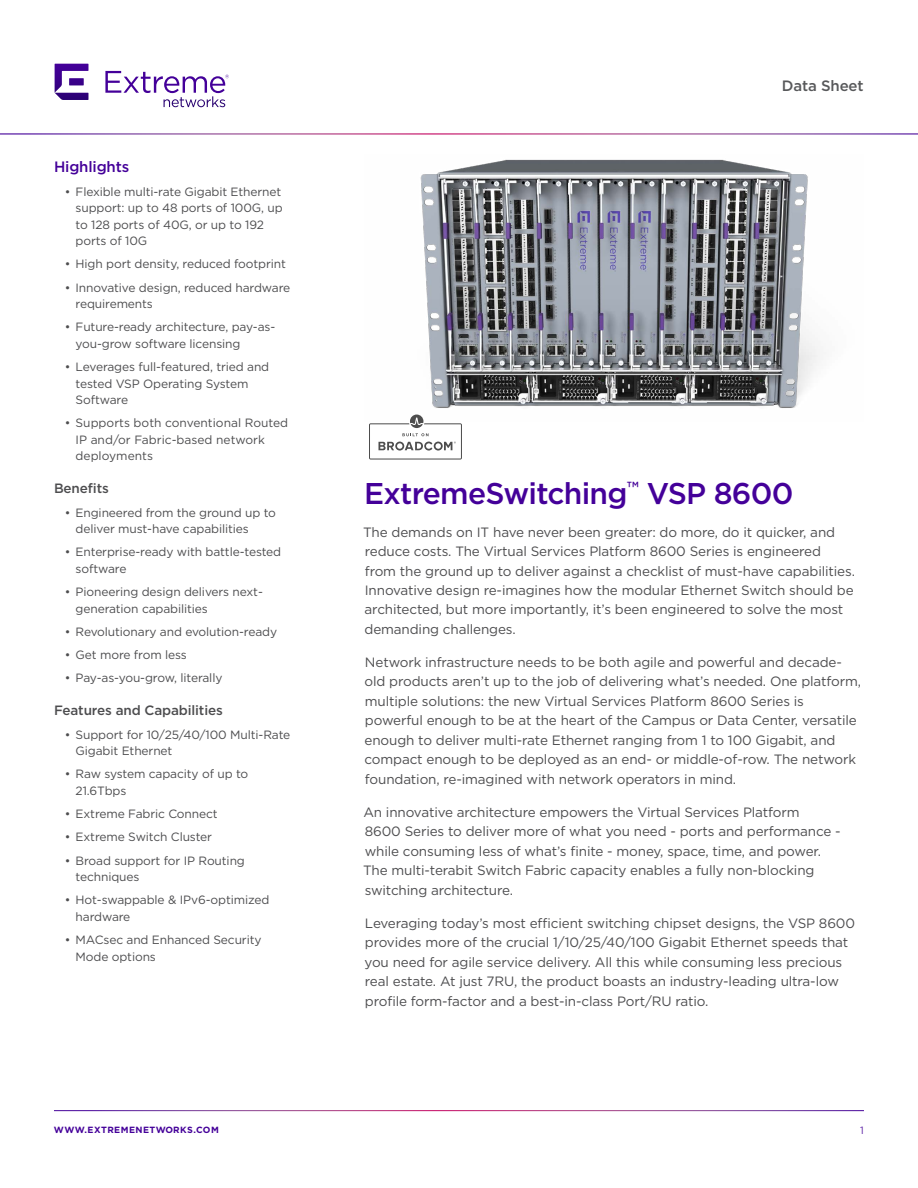
<style>
.page{position:relative;width:918px;height:1188px;background:#fff}
.page>*{position:absolute;margin:0;border:0;box-sizing:border-box;transform-origin:0 0}
.t1{font:500 30px "Gotham";letter-spacing:-.025em;color:#409}
.t2{font:500 15px "Gotham";letter-spacing:-.01em;color:#409}
.t3{font:500 15px "Gotham";letter-spacing:-.01em;color:#58595b}
.t4{font:13.5px/19.5px "Gotham";letter-spacing:-.01em;color:#4d4d4f}
.t5{font:500 13.5px "Gotham";letter-spacing:-.01em;color:#4d4d4f}
.t6{font:12px/16.5px "Gotham";letter-spacing:-.01em;color:#4d4d4f}
.t7{font:10.5px "Gotham";color:#6026a8}
.t8{font:700 9px "Gotham";letter-spacing:.05em;color:#409}
</style>
<div class="page">
<svg style="left:105px;top:71px;width:124px;height:36px"></svg>
<svg style="left:55px;top:64px;width:33px;height:36px"></svg>
<img style="left:414px;top:159px;width:406px;height:256px">
<svg style="left:369px;top:415px;width:93px;height:45px"></svg>
<p class="t2" style="left:54px;top:157px;width:77px">Highlights</p>
<p class="t6" style="left:76px;top:183px;width:209px;text-indent:-11px">• Flexible multi-rate Gigabit Ethernet support: up to 48 ports of 100G, up to 128 ports of 40G, or up to 192 ports of 10G</p>
<p class="t6" style="left:65px;top:256px;width:223px">• High port density, reduced footprint</p>
<p class="t6" style="left:76px;top:279px;width:216px;text-indent:-11px">• Innovative design, reduced hardware requirements</p>
<p class="t6" style="left:76px;top:319px;width:201px;text-indent:-11px">• Future-ready architecture, pay-as&shy;you-grow software licensing</p>
<p class="t6" style="left:76px;top:358px;width:195px;text-indent:-11px">• Leverages full-featured, tried and tested VSP Operating System<br>Software</p>
<p class="t6" style="left:76px;top:415px;width:214px;text-indent:-11px">• Supports both conventional Routed<br>IP and/or Fabric-based network deployments</p>
<p class="t5" style="left:54px;top:480px;width:56px">Benefits</p>
<p class="t6" style="left:76px;top:504px;width:202px;text-indent:-11px">• Engineered from the ground up to deliver must-have capabilities</p>
<p class="t6" style="left:76px;top:544px;width:207px;text-indent:-11px">• Enterprise-ready with battle-tested software</p>
<p class="t6" style="left:76px;top:583px;width:189px;text-indent:-11px">• Pioneering design delivers next&shy;generation capabilities</p>
<p class="t6" style="left:65px;top:623px;width:214px">• Revolutionary and evolution-ready</p>
<p class="t6" style="left:65px;top:646px;width:124px">• Get more from less</p>
<p class="t6" style="left:65px;top:670px;width:159px">• Pay-as-you-grow, literally</p>
<p class="t5" style="left:54px;top:702px;width:170px">Features and Capabilities</p>
<p class="t6" style="left:76px;top:726px;width:216px;text-indent:-11px">• Support for 10/25/40/100 Multi-Rate<br>Gigabit Ethernet</p>
<p class="t6" style="left:76px;top:766px;width:174px;text-indent:-11px">• Raw system capacity of up to<br>21.6Tbps</p>
<p class="t6" style="left:65px;top:805px;width:154px">• Extreme Fabric Connect</p>
<p class="t6" style="left:65px;top:829px;width:149px">• Extreme Switch Cluster</p>
<p class="t6" style="left:76px;top:852px;width:171px;text-indent:-11px">• Broad support for IP Routing techniques</p>
<p class="t6" style="left:76px;top:892px;width:195px;text-indent:-11px">• Hot-swappable &amp; IPv6-optimized hardware</p>
<p class="t6" style="left:76px;top:931px;width:187px;text-indent:-11px">• MACsec and Enhanced Security<br>Mode options</p>
<p class="t3" style="left:782px;top:76px;width:83px">Data Sheet</p>
<h1 class="t1" style="left:364px;top:473px;width:431px">ExtremeSwitching<sup>™</sup> VSP 8600</h1>
<p class="t4" style="left:363px;top:522px;width:493px">The demands on IT have never been greater: do more, do it quicker, and reduce costs. The Virtual Services Platform 8600 Series is engineered<br>from the ground up to deliver against a checklist of must-have capabilities.<br>Innovative design re-imagines how the modular Ethernet Switch should be architected, but more importantly, it’s been engineered to solve the most demanding challenges.</p>
<p class="t4" style="left:365px;top:652px;width:498px">Network infrastructure needs to be both agile and powerful and decade&shy;old products aren’t up to the job of delivering what’s needed. One platform, multiple solutions: the new Virtual Services Platform 8600 Series is powerful enough to be at the heart of the Campus or Data Center, versatile enough to deliver multi-rate Ethernet ranging from 1 to 100 Gigabit, and compact enough to be deployed as an end- or middle-of-row. The network foundation, re-imagined with network operators in mind.</p>
<p class="t4" style="left:363px;top:802px;width:479px">An innovative architecture empowers the Virtual Services Platform<br>8600 Series to deliver more of what you need - ports and performance - while consuming less of what’s finite - money, space, time, and power.<br>The multi-terabit Switch Fabric capacity enables a fully non-blocking switching architecture.</p>
<p class="t4" style="left:365px;top:913px;width:492px">Leveraging today’s most efficient switching chipset designs, the VSP 8600 provides more of the crucial 1/10/25/40/100 Gigabit Ethernet speeds that you need for agile service delivery. All this while consuming less precious real estate. At just 7RU, the product boasts an industry-leading ultra-low profile form-factor and a best-in-class Port/RU ratio.</p>
<p class="t8" style="left:54px;top:1124px;width:166px">WWW.EXTREMENETWORKS.COM</p>
<p class="t7" style="left:860px;top:1124px;width:5px">1</p>
</div>
